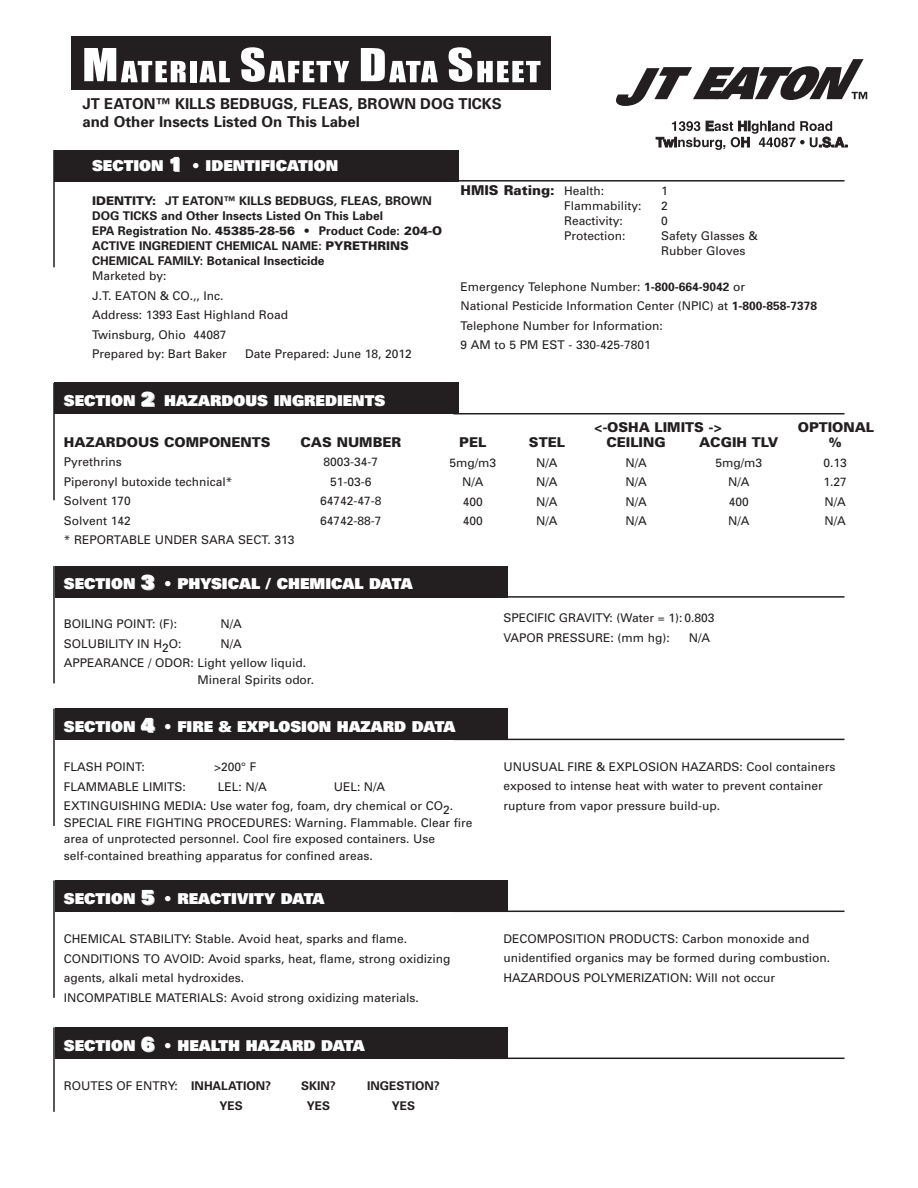
<style>
.page{position:relative;width:918px;height:1188px;background:#fff}
.page>*{position:absolute;margin:0;border:0;box-sizing:border-box;transform-origin:0 0}
.t1{font:900 15px "Univers";color:#fff}
.t2{font:700 15px/18px "Univers";color:#231f20}
.t3{font:900 13.5px "Univers";color:#231f20}
.t4{font:12px/19.5px "Univers";color:#231f20}
.t5{font:700 12px/15px "Univers";color:#231f20}
.s1{font-size:19.5px}
.s2{font-weight:900}
.s3{font-weight:400;font-size:12px}
.s4{font-weight:700}
</style>
<div class="page">
<div style="left:55px;top:150px;width:404px;height:31px;background:#231f20"></div>
<hr style="left:53px;top:150px;width:2px;height:117px;background:#231f20">
<hr style="left:453px;top:180px;width:392px;height:2px;background:#231f20">
<div style="left:55px;top:383px;width:404px;height:31px;background:#231f20"></div>
<hr style="left:53px;top:383px;width:2px;height:117px;background:#231f20">
<hr style="left:453px;top:413px;width:392px;height:1px;background:#231f20">
<div style="left:55px;top:566px;width:453px;height:31px;background:#231f20"></div>
<hr style="left:53px;top:566px;width:2px;height:117px;background:#231f20">
<hr style="left:453px;top:596px;width:392px;height:2px;background:#231f20">
<div style="left:55px;top:709px;width:453px;height:31px;background:#231f20"></div>
<hr style="left:53px;top:709px;width:2px;height:117px;background:#231f20">
<hr style="left:453px;top:739px;width:392px;height:1px;background:#231f20">
<div style="left:55px;top:880px;width:453px;height:32px;background:#231f20"></div>
<hr style="left:53px;top:880px;width:2px;height:118px;background:#231f20">
<hr style="left:453px;top:911px;width:392px;height:1px;background:#231f20">
<div style="left:55px;top:1027px;width:453px;height:32px;background:#231f20"></div>
<hr style="left:53px;top:1027px;width:2px;height:85px;background:#231f20">
<hr style="left:453px;top:1058px;width:392px;height:1px;background:#231f20">
<div style="left:72px;top:36px;width:479px;height:54px;background:#231f20"></div>
<svg style="left:84px;top:48px;width:102px;height:34px"></svg>
<div style="left:190px;top:61px;width:7px;height:21px;background:#fff"></div>
<svg style="left:199px;top:61px;width:31px;height:21px"></svg>
<svg style="left:241px;top:47px;width:108px;height:35px"></svg>
<svg style="left:361px;top:48px;width:77px;height:34px"></svg>
<svg style="left:449px;top:47px;width:92px;height:35px"></svg>
<svg style="left:616px;top:59px;width:251px;height:47px"></svg>
<svg style="left:656px;top:121px;width:191px;height:29px"></svg>
<p class="t2" style="left:82px;top:94px;width:421px">JT EATON™ KILLS BEDBUGS, FLEAS, BROWN DOG TICKS and Other Insects Listed On This Label</p>
<p class="t1" style="left:92px;top:155px;width:248px">SECTION <span class="s1">1</span> • IDENTIFICATION</p>
<p class="t5" style="left:92px;top:193px;width:352px"><span class="s2">IDENTITY:</span> JT EATON™ KILLS BEDBUGS, FLEAS, BROWN DOG TICKS and Other Insects Listed On This Label<br>EPA Registration No. <span class="s2">45385-28-56 •</span> Product Code: <span class="s2">204-O </span>ACTIVE INGREDIENT CHEMICAL NAME: <span class="s2">PYRETHRINS </span>CHEMICAL FAMILY: Botanical Insecticide</p>
<p class="t4" style="left:92px;top:266px;width:198px">Marketed by:<br>J.T. EATON &amp; CO.,, Inc.<br>Address: 1393 East Highland Road<br>Twinsburg, Ohio 44087<br>Prepared by: Bart Baker</p>
<p class="t4" style="left:245px;top:344px;width:168px">Date Prepared: June 18, 2012</p>
<p class="t3" style="left:460px;top:182px;width:145px">HMIS Rating: <span class="s3">Health:</span></p>
<p class="t4" style="left:661px;top:181px;width:8px">1</p>
<p class="t4" style="left:564px;top:196px;width:79px">Flammability:</p>
<p class="t4" style="left:661px;top:196px;width:8px">2</p>
<p class="t4" style="left:564px;top:211px;width:60px">Reactivity:</p>
<p class="t4" style="left:661px;top:211px;width:8px">0</p>
<p class="t4" style="left:564px;top:226px;width:63px">Protection:</p>
<p class="t4" style="left:661px;top:228px;width:98px;line-height:15px">Safety Glasses &amp;<br>Rubber Gloves</p>
<p class="t4" style="left:460px;top:277px;width:358px">Emergency Telephone Number: <span class="s4">1-800-664-9042</span> or<br>National Pesticide Information Center (NPIC) at <span class="s4">1-800-858-7378<br></span>Telephone Number for Information:<br>9 AM to 5 PM EST - 330-425-7801</p>
<p class="t1" style="left:64px;top:391px;width:323px">SECTION <span class="s1">2</span> HAZARDOUS INGREDIENTS</p>
<p class="t3" style="left:64px;top:434px;width:208px">HAZARDOUS COMPONENTS</p>
<p class="t3" style="left:300px;top:434px;width:102px">CAS NUMBER</p>
<p class="t4" style="left:64px;top:452px;width:60px">Pyrethrins</p>
<p class="t4" style="left:323px;top:452px;width:56px">8003-34-7</p>
<p class="t4" style="left:64px;top:472px;width:170px">Piperonyl butoxide technical*</p>
<p class="t4" style="left:330px;top:472px;width:43px">51-03-6</p>
<p class="t4" style="left:64px;top:491px;width:69px">Solvent 170</p>
<p class="t4" style="left:320px;top:491px;width:63px">64742-47-8</p>
<p class="t4" style="left:64px;top:511px;width:69px">Solvent 142</p>
<p class="t4" style="left:320px;top:511px;width:63px">64742-88-7</p>
<p class="t4" style="left:64px;top:530px;width:232px">* REPORTABLE UNDER SARA SECT. 313</p>
<p class="t1" style="left:64px;top:574px;width:350px">SECTION <span class="s1">3</span> • PHYSICAL / CHEMICAL DATA</p>
<p class="t4" style="left:64px;top:614px;width:115px">BOILING POINT: (F):</p>
<p class="t4" style="left:220px;top:614px;width:23px">N/A</p>
<p class="t4" style="left:64px;top:633px;width:119px">SOLUBILITY IN H2O:</p>
<p class="t4" style="left:64px;top:633px;width:244px;text-indent:157px">N/A<br>APPEARANCE / ODOR: Light yellow liquid.</p>
<p class="t4" style="left:198px;top:669px;width:118px">Mineral Spirits odor.</p>
<p class="t3" style="left:594px;top:419px;width:130px">&lt;-OSHA LIMITS -&gt;</p>
<p class="t3" style="left:798px;top:419px;width:78px">OPTIONAL</p>
<p class="t3" style="left:459px;top:434px;width:28px">PEL</p>
<p class="t3" style="left:529px;top:434px;width:38px">STEL</p>
<p class="t3" style="left:606px;top:434px;width:61px">CEILING</p>
<p class="t3" style="left:699px;top:434px;width:81px">ACGIH TLV</p>
<p class="t3" style="left:828px;top:434px;width:15px">%</p>
<p class="t4" style="left:449px;top:452px;width:48px">5mg/m3</p>
<p class="t4" style="left:536px;top:452px;width:23px">N/A</p>
<p class="t4" style="left:625px;top:452px;width:23px">N/A</p>
<p class="t4" style="left:715px;top:452px;width:48px">5mg/m3</p>
<p class="t4" style="left:823px;top:452px;width:25px">0.13</p>
<p class="t4" style="left:462px;top:472px;width:23px">N/A</p>
<p class="t4" style="left:536px;top:472px;width:23px">N/A</p>
<p class="t4" style="left:625px;top:472px;width:23px">N/A</p>
<p class="t4" style="left:728px;top:472px;width:23px">N/A</p>
<p class="t4" style="left:823px;top:472px;width:25px">1.27</p>
<p class="t4" style="left:463px;top:491px;width:22px">400</p>
<p class="t4" style="left:536px;top:491px;width:23px">N/A</p>
<p class="t4" style="left:625px;top:491px;width:23px">N/A</p>
<p class="t4" style="left:729px;top:491px;width:22px">400</p>
<p class="t4" style="left:824px;top:491px;width:23px">N/A</p>
<p class="t4" style="left:463px;top:511px;width:22px">400</p>
<p class="t4" style="left:536px;top:511px;width:23px">N/A</p>
<p class="t4" style="left:625px;top:511px;width:23px">N/A</p>
<p class="t4" style="left:728px;top:511px;width:23px">N/A</p>
<p class="t4" style="left:824px;top:511px;width:23px">N/A</p>
<p class="t4" style="left:504px;top:608px;width:212px">SPECIFIC GRAVITY: (Water = 1): 0.803<br>VAPOR PRESSURE: (mm hg):</p>
<p class="t4" style="left:689px;top:627px;width:23px">N/A</p>
<p class="t1" style="left:64px;top:716px;width:393px">SECTION <span class="s1">4</span> • FIRE &amp; EXPLOSION HAZARD DATA</p>
<p class="t4" style="left:64px;top:757px;width:82px">FLASH POINT:</p>
<p class="t4" style="left:214px;top:757px;width:44px">&gt;200° F</p>
<p class="t4" style="left:64px;top:777px;width:124px">FLAMMABLE LIMITS:</p>
<p class="t4" style="left:218px;top:777px;width:51px">LEL: N/A</p>
<p class="t4" style="left:64px;top:777px;width:391px;text-indent:270px">UEL: N/A<br>EXTINGUISHING MEDIA: Use water fog, foam, dry chemical or CO2.</p>
<p class="t4" style="left:64px;top:814px;width:410px;line-height:16.5px">SPECIAL FIRE FIGHTING PROCEDURES: Warning. Flammable. Clear fire area of unprotected personnel. Cool fire exposed containers. Use self-contained breathing apparatus for confined areas.</p>
<p class="t4" style="left:504px;top:757px;width:334px">UNUSUAL FIRE &amp; EXPLOSION HAZARDS: Cool containers exposed to intense heat with water to prevent container rupture from vapor pressure build-up.</p>
<p class="t1" style="left:64px;top:888px;width:262px">SECTION <span class="s1">5</span> • REACTIVITY DATA</p>
<p class="t4" style="left:64px;top:929px;width:388px">CHEMICAL STABILITY: Stable. Avoid heat, sparks and flame.<br>CONDITIONS TO AVOID: Avoid sparks, heat, flame, strong oxidizing agents, alkali metal hydroxides.<br>INCOMPATIBLE MATERIALS: Avoid strong oxidizing materials.</p>
<p class="t4" style="left:504px;top:929px;width:328px">DECOMPOSITION PRODUCTS: Carbon monoxide and unidentified organics may be formed during combustion.<br>HAZARDOUS POLYMERIZATION: Will not occur</p>
<p class="t1" style="left:64px;top:1035px;width:302px">SECTION <span class="s1">6</span> • HEALTH HAZARD DATA</p>
<p class="t4" style="left:64px;top:1076px;width:209px">ROUTES OF ENTRY: <span class="s4">INHALATION?</span></p>
<p class="t5" style="left:301px;top:1078px;width:36px">SKIN?</p>
<p class="t5" style="left:367px;top:1078px;width:74px">INGESTION?</p>
<p class="t5" style="left:220px;top:1098px;width:25px">YES</p>
<p class="t5" style="left:307px;top:1098px;width:25px">YES</p>
<p class="t5" style="left:392px;top:1098px;width:25px">YES</p>
</div>
